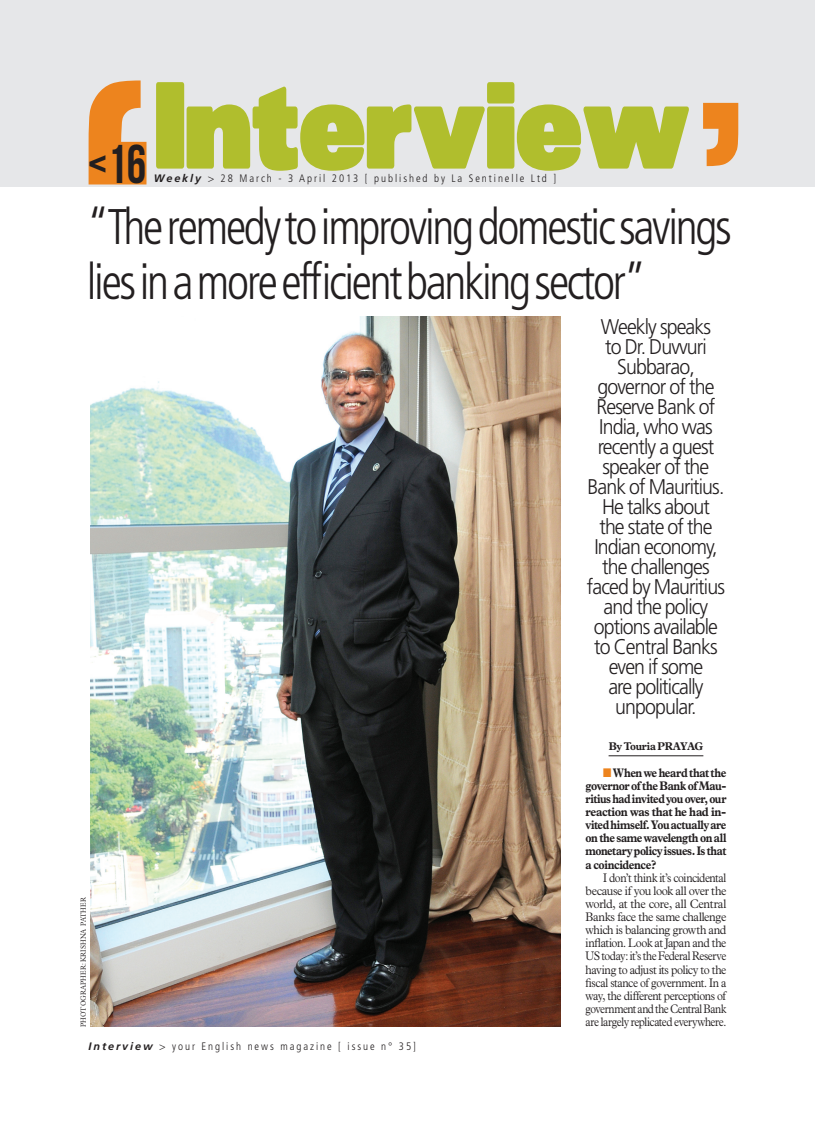
<style>
.page{position:relative;width:815px;height:1124px;background:#fff}
.page>*{position:absolute;margin:0;border:0;box-sizing:border-box;transform-origin:0 0}
.t1{font:900 120px "Sans";letter-spacing:-.05em;color:#b0be2d}
.t2{font:54.5px "Bebas Neue";color:#231f20;scale:.9 1}
.t3{font:300 condensed 50px/55px "Frutiger";letter-spacing:-.05em;color:#231f20;scale:.95 1}
.t4{font:300 21.25px/20px "Frutiger";letter-spacing:-.045em;color:#231f20;text-align:center;scale:.92 1}
.t5{font:700 12.5px "Plantin";letter-spacing:-.04em;color:#231f20;scale:.87 1}
.t6{font:300 12.5px "Plantin";letter-spacing:-.035em;color:#231f20;scale:.94 1}
.t7{font:300 12.5px "Plantin";letter-spacing:-.035em;color:#231f20;scale:.87 1}
.t8{font:300 12.5px "Plantin";letter-spacing:-.035em;color:#231f20;scale:.89 1}
.t9{font:300 12.5px "Plantin";letter-spacing:-.035em;color:#231f20;scale:.91 1}
.t10{font:700 12.5px "Plantin";letter-spacing:-.04em;color:#231f20;scale:.85 1}
.t11{font:300 12.5px "Plantin";letter-spacing:-.035em;color:#231f20;scale:.9 1}
.t12{font:700 12.5px "Plantin";letter-spacing:-.04em;color:#231f20;scale:.86 1}
.t13{font:300 12.5px "Plantin";letter-spacing:-.035em;color:#231f20;scale:.86 1}
.t14{font:300 12.5px "Plantin";letter-spacing:-.035em;color:#231f20;scale:.93 1}
.t15{font:700 12.5px "Plantin";letter-spacing:-.04em;color:#231f20;scale:.9 1}
.t16{font:700 11.25px "Plantin";letter-spacing:-.03em;color:#231f20;scale:.92 1}
.t17{font:300 condensed 10.75px "Frutiger";letter-spacing:.18em;color:#231f20}
.t18{font:300 7.5px "Plantin";color:#231f20;scale:.9 1}
.s1{font-weight:700;font-style:italic;font-stretch:normal}
.s2{color:#ed841e}
</style>
<div class="page">
<div style="left:0;top:0;width:815px;height:186px;background:#e6e7e9"></div>
<svg style="left:703px;top:103px;width:35px;height:63px"></svg>
<hr style="left:609px;top:755px;width:94px;height:1px;background:#231f20">
<img style="left:90px;top:317px;width:471px;height:708px">
<svg style="left:89px;top:80px;width:57px;height:104px"></svg>
<p class="t2" style="left:88px;top:132px;width:66px">&lt;16</p>
<p class="t1" style="left:152px;top:46px;width:543px">Interview</p>
<p class="t17" style="left:154px;top:174px;width:404px"><span class="s1">Weekly</span> &gt; 28 March - 3 April 2013 [ published by La Sentinelle Ltd ]</p>
<p class="t3" style="left:87px;top:203px;width:680px">“The remedy to improving domestic savings lies in a more efficient banking sector”</p>
<p class="t18" style="left:81px;top:1026px;width:145px;rotate:-90deg">PHOTOGRAPHER: KRISHNA PATHER</p>
<p class="t17" style="left:89px;top:1041px;width:329px"><span class="s1">Interview</span> &gt; your English news magazine [ issue n° 35]</p>
<p class="t4" style="left:587px;top:318px;width:151px">Weekly speaks<br>to Dr. Duvvuri<br>Subbarao, governor of the<br>Reserve Bank of<br>India, who was recently a guest speaker of the<br>Bank of Mauritius.<br>He talks about the state of the<br>Indian economy, the challenges faced by Mauritius and the policy options available to Central Banks even if some<br>are politically unpopular.</p>
<p class="t16" style="left:609px;top:742px;width:104px">By Touria PRAYAG</p>
<p class="t5" style="left:603px;top:767px;width:143px"><span class="s2">■</span> When we heard that the</p>
<p class="t5" style="left:586px;top:780px;width:163px">governor of the Bank of Mau-</p>
<p class="t10" style="left:586px;top:794px;width:167px">ritius had invited you over, our</p>
<p class="t15" style="left:586px;top:807px;width:158px">reaction was that he had in-</p>
<p class="t10" style="left:586px;top:820px;width:167px">vited himself. You actually are</p>
<p class="t5" style="left:586px;top:833px;width:163px">on the same wavelength on all</p>
<p class="t12" style="left:586px;top:846px;width:165px">monetary policy issues. Is that</p>
<p class="t5" style="left:586px;top:859px;width:83px">a coincidence?</p>
<p class="t8" style="left:603px;top:872px;width:140px">I don’t think it’s coincidental</p>
<p class="t6" style="left:586px;top:886px;width:151px">because if you look all over the</p>
<p class="t6" style="left:586px;top:899px;width:151px">world, at the core, all Central</p>
<p class="t6" style="left:586px;top:912px;width:151px">Banks face the same challenge</p>
<p class="t14" style="left:586px;top:925px;width:153px">which is balancing growth and</p>
<p class="t9" style="left:586px;top:938px;width:156px">inflation. Look at Japan and the</p>
<p class="t7" style="left:586px;top:951px;width:163px">US today: it’s the Federal Reserve</p>
<p class="t9" style="left:586px;top:964px;width:156px">having to adjust its policy to the</p>
<p class="t8" style="left:586px;top:977px;width:160px">fiscal stance of government. In a</p>
<p class="t11" style="left:586px;top:991px;width:158px">way, the different perceptions of</p>
<p class="t13" style="left:586px;top:1004px;width:165px">government and the Central Bank</p>
<p class="t7" style="left:586px;top:1017px;width:163px">are largely replicated everywhere.</p>
</div>
